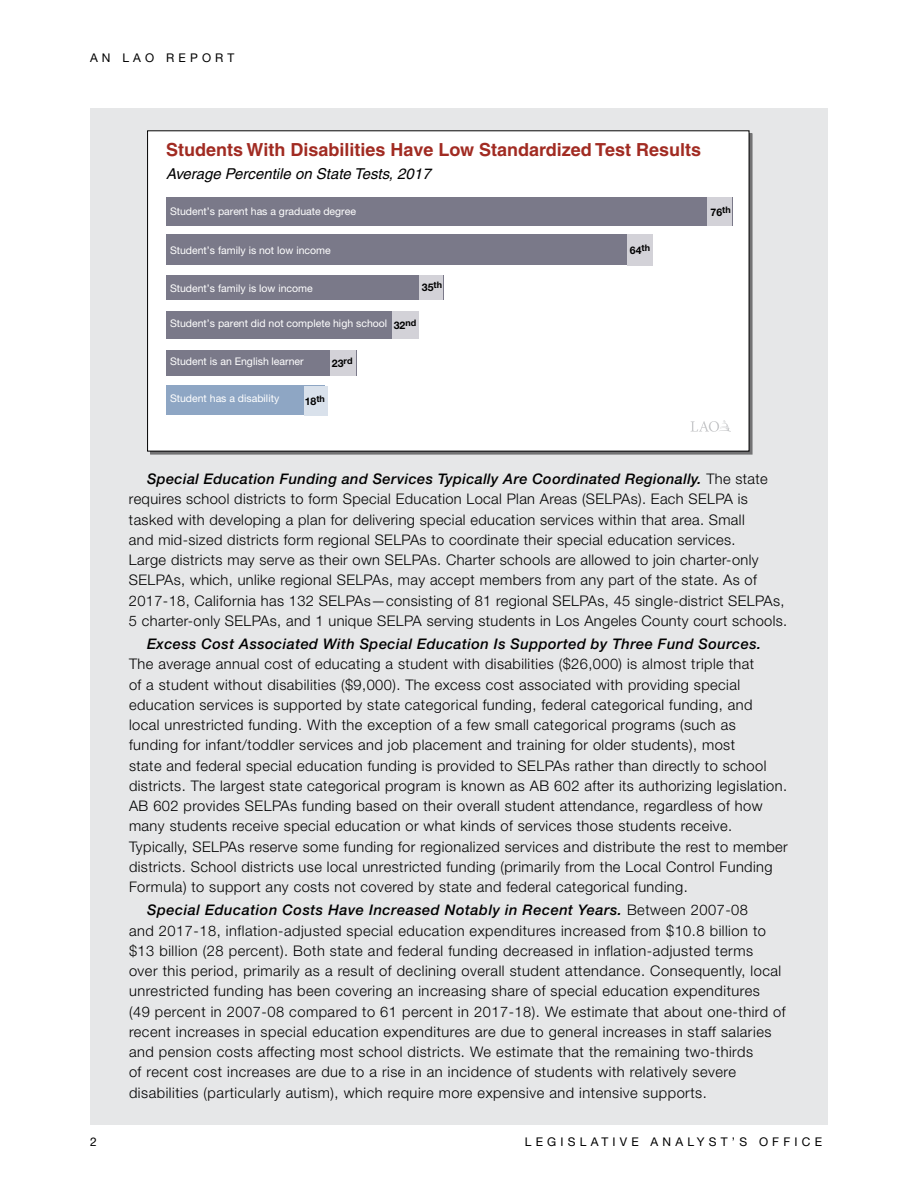
<style>
.page{position:relative;width:918px;height:1188px;background:#fff}
.page>*{position:absolute;margin:0;border:0;box-sizing:border-box;transform-origin:0 0}
.t1{font:700 18px "Helvetica";color:#a12b22}
.t2{font:italic 15px "Helvetica";color:#000}
.t3{font:300 14.7px/20.2px "Helvetica Neue LT";letter-spacing:.03em;color:#000}
.t4{font:italic 500 14.7px "Helvetica Neue LT";letter-spacing:.03em;color:#000}
.t5{font:12px "Helvetica Neue LT";letter-spacing:.35em;color:#000}
.t6{font:10.5px "Helvetica Neue LT";letter-spacing:-.005em;color:#fff}
.t7{font:700 10.5px "Helvetica Neue LT";color:#000}
.s1{font-weight:500;font-style:italic}
</style>
<div class="page">
<div style="left:90px;top:108px;width:738px;height:1016px;background:#e6e7e8"></div>
<div style="left:148px;top:131px;width:601px;height:320px;background:#fff"></div>
<svg style="left:691px;top:420px;width:40px;height:12px"></svg>
<div style="left:166px;top:234px;width:487px;height:31px;background:#7a7989"></div>
<div style="left:166px;top:198px;width:566px;height:28px;background:#7a7989"></div>
<div style="left:166px;top:386px;width:159px;height:29px;background:#8ea6c4"></div>
<div style="left:166px;top:275px;width:277px;height:24px;background:#7a7989"></div>
<div style="left:166px;top:311px;width:252px;height:28px;background:#7a7989"></div>
<div style="left:166px;top:350px;width:190px;height:26px;background:#7a7989"></div>
<div style="left:708px;top:198px;width:24px;height:28px;background:#d3d2d8"></div>
<div style="left:627px;top:234px;width:26px;height:31px;background:#d3d2d8"></div>
<div style="left:419px;top:275px;width:24px;height:25px;background:#d3d2d8"></div>
<div style="left:392px;top:311px;width:26px;height:28px;background:#d3d2d8"></div>
<div style="left:330px;top:350px;width:26px;height:26px;background:#d3d2d8"></div>
<div style="left:304px;top:386px;width:23px;height:29px;background:#d9e1eb"></div>
<p class="t5" style="left:90px;top:50px;width:146px">AN LAO REPORT</p>
<p class="t1" style="left:166px;top:139px;width:537px">Students With Disabilities Have Low Standardized Test Results</p>
<p class="t2" style="left:166px;top:165px;width:266px">Average Percentile on State Tests, 2017</p>
<p class="t6" style="left:170px;top:205px;width:187px">Student’s parent has a graduate degree</p>
<p class="t6" style="left:170px;top:244px;width:162px">Student’s family is not low income</p>
<p class="t6" style="left:170px;top:282px;width:144px">Student’s family is low income</p>
<p class="t6" style="left:170px;top:317px;width:219px">Student’s parent did not complete high school</p>
<p class="t6" style="left:170px;top:355px;width:135px">Student is an English learner</p>
<p class="t7" style="left:422px;top:281px;width:22px">35<sup>th</sup></p>
<p class="t7" style="left:394px;top:319px;width:24px">32<sup>nd</sup></p>
<p class="t7" style="left:332px;top:357px;width:22px">23<sup>rd</sup></p>
<p class="t6" style="left:170px;top:392px;width:111px">Student has a disability</p>
<p class="t7" style="left:305px;top:395px;width:22px">18<sup>th</sup></p>
<p class="t7" style="left:630px;top:244px;width:22px">64<sup>th</sup></p>
<p class="t7" style="left:711px;top:206px;width:22px">76<sup>th</sup></p>
<p class="t5" style="left:90px;top:1134px;width:8px">2</p>
<p class="t3" style="left:129px;top:468px;width:660px;text-indent:18px"><span class="s1">Special Education Funding and Services Typically Are Coordinated Regionally.</span> The state requires school districts to form Special Education Local Plan Areas (SELPAs). Each SELPA is tasked with developing a plan for delivering special education services within that area. Small<br>and mid-sized districts form regional SELPAs to coordinate their special education services.<br>Large districts may serve as their own SELPAs. Charter schools are allowed to join charter-only SELPAs, which, unlike regional SELPAs, may accept members from any part of the state. As of 2017-18, California has 132 SELPAs—consisting of 81 regional SELPAs, 45 single-district SELPAs, 5 charter-only SELPAs, and 1 unique SELPA serving students in Los Angeles County court schools.</p>
<p class="t4" style="left:147px;top:635px;width:616px">Excess Cost Associated With Special Education Is Supported by Three Fund Sources.</p>
<p class="t3" style="left:129px;top:654px;width:660px">The average annual cost of educating a student with disabilities ($26,000) is almost triple that<br>of a student without disabilities ($9,000). The excess cost associated with providing special education services is supported by state categorical funding, federal categorical funding, and<br>local unrestricted funding. With the exception of a few small categorical programs (such as funding for infant/toddler services and job placement and training for older students), most<br>state and federal special education funding is provided to SELPAs rather than directly to school districts. The largest state categorical program is known as AB 602 after its authorizing legislation.<br>AB 602 provides SELPAs funding based on their overall student attendance, regardless of how many students receive special education or what kinds of services those students receive.<br>Typically, SELPAs reserve some funding for regionalized services and distribute the rest to member districts. School districts use local unrestricted funding (primarily from the Local Control Funding Formula) to support any costs not covered by state and federal categorical funding.</p>
<p class="t3" style="left:129px;top:900px;width:658px;text-indent:18px"><span class="s1">Special Education Costs Have Increased Notably in Recent Years.</span> Between 2007-08<br>and 2017-18, inflation-adjusted special education expenditures increased from $10.8 billion to $13 billion (28 percent). Both state and federal funding decreased in inflation-adjusted terms<br>over this period, primarily as a result of declining overall student attendance. Consequently, local unrestricted funding has been covering an increasing share of special education expenditures<br>(49 percent in 2007-08 compared to 61 percent in 2017-18). We estimate that about one-third of recent increases in special education expenditures are due to general increases in staff salaries and pension costs affecting most school districts. We estimate that the remaining two-thirds<br>of recent cost increases are due to a rise in an incidence of students with relatively severe disabilities (particularly autism), which require more expensive and intensive supports.</p>
<p class="t5" style="left:525px;top:1134px;width:299px">LEGISLATIVE ANALYST’S OFFICE</p>
</div>
